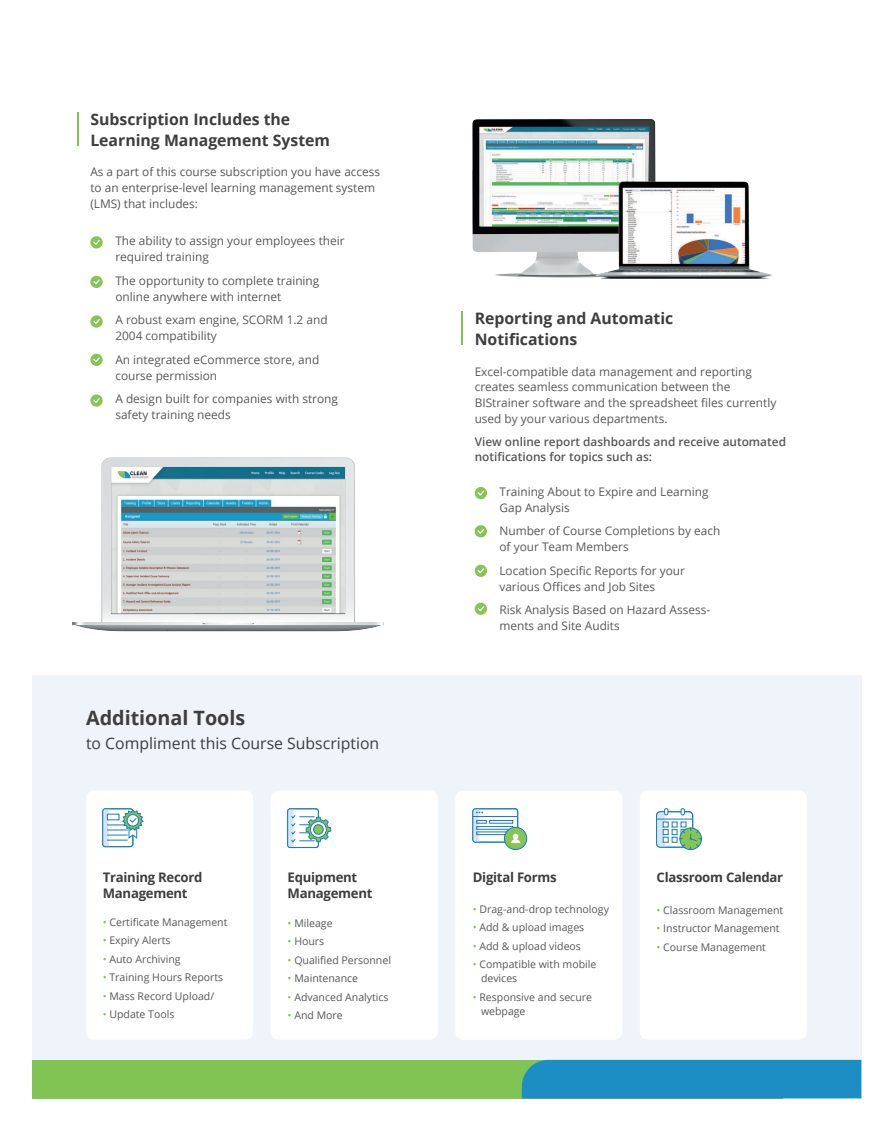
<style>
.page{position:relative;width:893px;height:1130px;background:#fff}
.page>*{position:absolute;margin:0;border:0;box-sizing:border-box;transform-origin:0 0}
.t1{font:700 19.8px "Open Sans";color:#3e3e3f}
.t2{font:700 15.75px/21px "Open Sans";color:#3e3e3f}
.t3{font:15.75px "Open Sans";color:#3e3e3f}
.t4{font:700 13.2px/15.8px "Open Sans";letter-spacing:-.02em;color:#3e3e3f}
.t5{font:11.85px/15.8px "Open Sans";color:#57585a}
.t6{font:600 11.85px/15.8px "Open Sans";color:#57585a}
.t7{font:10.5px/18.5px "Open Sans";color:#57585a}
.s1{color:#80c453}
</style>
<div class="page">
<div style="left:32px;top:675px;width:829px;height:423px;background:#eef4fa"></div>
<div style="left:32px;top:1059px;width:750px;height:39px;background:#80c453"></div>
<div style="left:522px;top:1059px;width:339px;height:39px;background:#1c8ec4"></div>
<div style="left:86px;top:790px;width:167px;height:249px;background:#fff;border-radius:8px"></div>
<div style="left:271px;top:790px;width:167px;height:249px;background:#fff;border-radius:8px"></div>
<div style="left:455px;top:790px;width:167px;height:249px;background:#fff;border-radius:8px"></div>
<div style="left:639px;top:790px;width:167px;height:249px;background:#fff;border-radius:8px"></div>
<hr style="left:473px;top:816px;width:44px;height:1px;background:#167dbe">
<div style="left:472px;top:808px;width:46px;height:34px;border:1px solid #167dbe;border-radius:3px"></div>
<svg style="left:473px;top:808px;width:13px;height:34px"></svg>
<div style="left:489px;top:820px;width:24px;height:3px;border:1px solid #167dbe"></div>
<div style="left:476px;top:826px;width:37px;height:3px;border:1px solid #167dbe"></div>
<div style="left:476px;top:831px;width:37px;height:4px;border:1px solid #167dbe"></div>
<svg style="left:504px;top:827px;width:22px;height:22px"></svg>
<div style="left:504px;top:826px;width:23px;height:24px;border:1px solid #167dbe;border-radius:50%"></div>
<svg style="left:510px;top:833px;width:10px;height:10px"></svg>
<svg style="left:90px;top:236px;width:13px;height:12px"></svg>
<svg style="left:92px;top:239px;width:9px;height:7px"></svg>
<svg style="left:474px;top:487px;width:13px;height:12px"></svg>
<svg style="left:476px;top:489px;width:9px;height:8px"></svg>
<svg style="left:474px;top:525px;width:13px;height:12px"></svg>
<svg style="left:476px;top:527px;width:9px;height:8px"></svg>
<svg style="left:474px;top:564px;width:13px;height:13px"></svg>
<svg style="left:476px;top:567px;width:9px;height:7px"></svg>
<svg style="left:474px;top:602px;width:13px;height:13px"></svg>
<svg style="left:476px;top:605px;width:9px;height:7px"></svg>
<svg style="left:90px;top:276px;width:13px;height:12px"></svg>
<svg style="left:92px;top:278px;width:9px;height:8px"></svg>
<svg style="left:90px;top:315px;width:13px;height:12px"></svg>
<svg style="left:92px;top:318px;width:9px;height:7px"></svg>
<svg style="left:90px;top:353px;width:13px;height:13px"></svg>
<svg style="left:92px;top:356px;width:9px;height:7px"></svg>
<svg style="left:90px;top:394px;width:13px;height:13px"></svg>
<svg style="left:92px;top:397px;width:9px;height:7px"></svg>
<svg style="left:102px;top:458px;width:252px;height:165px;fill:#e2e3e4"></svg>
<svg style="left:73px;top:623px;width:311px;height:8px;background:#9fa5a8"></svg>
<img style="left:112px;top:467px;width:232px;height:147px">
<img style="left:472px;top:118px;width:300px;height:161px">
<hr style="left:77px;top:113px;width:2px;height:33px;background:#80c453">
<hr style="left:461px;top:312px;width:2px;height:33px;background:#80c453">
<div style="left:679px;top:827px;width:23px;height:23px;border:1px solid #167dbe;border-radius:50%"></div>
<svg style="left:656px;top:808px;width:45px;height:41px"></svg>
<svg style="left:287px;top:808px;width:44px;height:41px"></svg>
<svg style="left:310px;top:821px;width:16px;height:16px"></svg>
<div style="left:310px;top:821px;width:17px;height:17px;border:1px solid #167dbe;border-radius:50%"></div>
<div style="left:313px;top:824px;width:10px;height:10px;background:#85c553;border-radius:50%"></div>
<div style="left:313px;top:824px;width:11px;height:10px;border:1px solid #167dbe;border-radius:50%"></div>
<div style="left:102px;top:808px;width:31px;height:39px;border:1px solid #167dbe;border-radius:3px"></div>
<svg style="left:103px;top:808px;width:41px;height:38px"></svg>
<h2 class="t2" style="left:90px;top:110px;width:241px">Subscription Includes the<br>Learning Management System</h2>
<p class="t5" style="left:90px;top:165px;width:291px">As a part of this course subscription you have access to an enterprise-level learning management system (LMS) that includes:</p>
<p class="t5" style="left:115px;top:234px;width:231px">The ability to assign your employees their required training</p>
<p class="t5" style="left:115px;top:274px;width:205px">The opportunity to complete training online anywhere with internet</p>
<p class="t5" style="left:115px;top:312px;width:214px">A robust exam engine, SCORM 1.2 and<br>2004 compatibility</p>
<p class="t5" style="left:115px;top:351px;width:205px">An integrated eCommerce store, and course permission</p>
<p class="t5" style="left:115px;top:392px;width:224px">A design built for companies with strong safety training needs</p>
<h1 class="t1" style="left:86px;top:709px;width:161px">Additional Tools</h1>
<h2 class="t3" style="left:86px;top:736px;width:295px">to Compliment this Course Subscription</h2>
<p class="t4" style="left:103px;top:871px;width:101px">Training Record<br>Management</p>
<p class="t7" style="left:103px;top:912px;width:126px"><span class="s1">ï</span> Certificate Management <span class="s1">ï</span> Expiry Alerts<br><span class="s1">ï</span> Auto Archiving<br><span class="s1">ï</span> Training Hours Reports <span class="s1">ï</span> Mass Record Upload/<br><span class="s1">ï</span> Update Tools</p>
<p class="t4" style="left:287px;top:871px;width:86px">Equipment<br>Management</p>
<p class="t7" style="left:287px;top:914px;width:105px"><span class="s1">ï</span> Mileage<br><span class="s1">ï</span> Hours<br><span class="s1">ï</span> Qualified Personnel <span class="s1">ï</span> Maintenance<br><span class="s1">ï</span> Advanced Analytics <span class="s1">ï</span> And More</p>
<h2 class="t2" style="left:474px;top:309px;width:200px">Reporting and Automatic<br>Notifications</h2>
<p class="t5" style="left:474px;top:363px;width:303px">Excel-compatible data management and reporting creates seamless communication between the BIStrainer software and the spreadsheet files currently used by your various departments.</p>
<p class="t6" style="left:474px;top:434px;width:313px">View online report dashboards and receive automated notifications for topics such as:</p>
<p class="t5" style="left:499px;top:483px;width:211px">Training About to Expire and Learning<br>Gap Analysis</p>
<p class="t5" style="left:499px;top:524px;width:222px">Number of Course Completions by each of your Team Members</p>
<p class="t5" style="left:499px;top:562px;width:187px">Location Specific Reports for your various Offices and Job Sites</p>
<p class="t5" style="left:499px;top:603px;width:212px">Risk Analysis Based on Hazard Assess&shy;ments and Site Audits</p>
<p class="t4" style="left:473px;top:871px;width:85px">Digital Forms</p>
<p class="t4" style="left:656px;top:871px;width:128px">Classroom Calendar</p>
<p class="t7" style="left:656px;top:901px;width:128px"><span class="s1">ï</span> Classroom Management <span class="s1">ï</span> Instructor Management <span class="s1">ï</span> Course Management</p>
<p class="t7" style="left:473px;top:900px;width:138px"><span class="s1">ï</span> Drag-and-drop technology <span class="s1">ï</span> Add &amp; upload images<br><span class="s1">ï</span> Add &amp; upload videos<br><span class="s1">ï</span> Compatible with mobile</p>
<p class="t7" style="left:473px;top:970px;width:121px;text-indent:8px">devices<br><span class="s1">ï</span> Responsive and secure</p>
<p class="t7" style="left:481px;top:1003px;width:46px">webpage</p>
</div>
